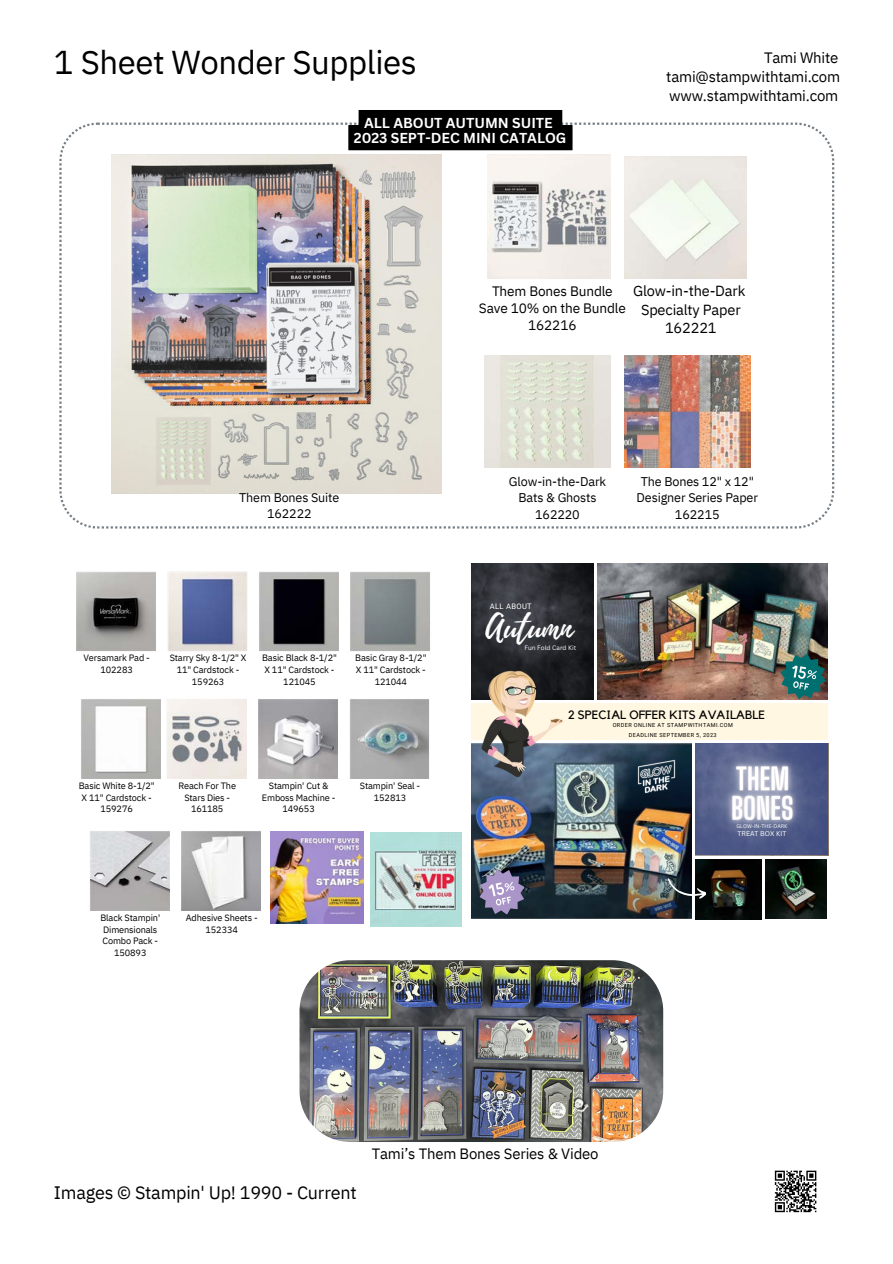
<style>
.page{position:relative;width:893px;height:1264px;background:#fff}
.page>*{position:absolute;margin:0;border:0;box-sizing:border-box;transform-origin:0 0}
.t1{font:34.65px "Playlist Script";color:#fff}
.t2{font:33px "IBM Plex Sans";letter-spacing:-.015em;color:#000}
.t3{font:18px "IBM Plex Sans";letter-spacing:-.015em;color:#000}
.t4{font:15px/19px "IBM Plex Sans";letter-spacing:-.015em;color:#000}
.t5{font:14.85px "IBM Plex Sans";letter-spacing:-.01em;color:#000}
.t6{font:14.55px "IBM Plex Sans";letter-spacing:-.01em;color:#000}
.t7{font:700 13.95px "Canva Sans";color:#fff}
.t8{font:13.65px "IBM Plex Sans";letter-spacing:-.01em;color:#000}
.t9{font:12.6px "IBM Plex Sans";letter-spacing:-.01em;color:#000}
.t10{font:12px "Kollektif";color:#000}
.t11{font:9.15px/11.9px "IBM Plex Sans";letter-spacing:-.015em;color:#000;text-align:center}
.t12{font:7.65px "Roboto";letter-spacing:.045em;color:#fff}
.t13{font:6.75px "Canva Sans";color:#fff}
.t14{font:6.3px "Canva Sans";color:#fff}
.t15{font:5.55px "Roboto";letter-spacing:.075em;color:#000}
.t16{font:5.25px "Canva Sans";color:#fff}
</style>
<div class="page">
<svg style="left:59px;top:123px;width:775px;height:405px"></svg>
<img style="left:112px;top:155px;width:329px;height:338px">
<img style="left:624px;top:355px;width:126px;height:113px">
<img style="left:624px;top:156px;width:122px;height:123px">
<img style="left:487px;top:155px;width:123px;height:124px">
<img style="left:597px;top:563px;width:230px;height:136px">
<img style="left:471px;top:743px;width:220px;height:176px">
<img style="left:765px;top:859px;width:61px;height:60px">
<img style="left:695px;top:859px;width:66px;height:60px">
<div style="left:695px;top:743px;width:133px;height:112px;background:#4e5987"></div>
<svg style="left:471px;top:563px;width:122px;height:136px;background:#2b2d32"></svg>
<img style="left:637px;top:759px;width:39px;height:34px">
<svg style="left:664px;top:877px;width:43px;height:24px"></svg>
<div style="left:471px;top:703px;width:357px;height:36px;background:#fff7e1"></div>
<img style="left:474px;top:664px;width:92px;height:112px">
<svg style="left:776px;top:649px;width:52px;height:51px;background:#4d716a"></svg>
<img style="left:697px;top:739px;width:130px;height:117px">
<svg style="left:474px;top:864px;width:55px;height:55px;background:#62657f"></svg>
<img style="left:299px;top:960px;width:364px;height:181px;border-radius:51px">
<img style="left:370px;top:832px;width:91px;height:94px">
<img style="left:271px;top:831px;width:92px;height:92px">
<svg style="left:76px;top:572px;width:80px;height:79px"></svg>
<svg style="left:338px;top:572px;width:1px;height:79px"></svg>
<svg style="left:350px;top:572px;width:80px;height:79px"></svg>
<svg style="left:81px;top:699px;width:80px;height:80px"></svg>
<svg style="left:167px;top:699px;width:80px;height:80px"></svg>
<svg style="left:258px;top:699px;width:80px;height:80px"></svg>
<svg style="left:350px;top:778px;width:79px;height:1px"></svg>
<svg style="left:90px;top:831px;width:80px;height:80px"></svg>
<svg style="left:181px;top:831px;width:80px;height:80px"></svg>
<img style="left:77px;top:572px;width:78px;height:79px">
<img style="left:168px;top:572px;width:79px;height:79px">
<img style="left:259px;top:572px;width:79px;height:79px">
<img style="left:351px;top:572px;width:78px;height:79px">
<img style="left:81px;top:699px;width:79px;height:79px">
<img style="left:167px;top:699px;width:79px;height:79px">
<img style="left:259px;top:699px;width:78px;height:79px">
<img style="left:350px;top:699px;width:79px;height:79px">
<img style="left:90px;top:831px;width:79px;height:79px">
<img style="left:182px;top:831px;width:78px;height:79px">
<img style="left:484px;top:355px;width:126px;height:113px">
<div style="left:348px;top:110px;width:224px;height:40px;background:#000"></div>
<svg style="left:775px;top:1212px;width:42px;height:1px"></svg>
<svg style="left:774px;top:1170px;width:43px;height:42px"></svg>
<p class="t2" style="left:54px;top:40px;width:364px">1 Sheet Wonder Supplies</p>
<p class="t4" style="left:666px;top:48px;width:175px;text-indent:98px">Tami White tami@stampwithtami.com www.stampwithtami.com</p>
<p class="t7" style="left:364px;top:113px;width:190px">ALL ABOUT AUTUMN SUITE</p>
<p class="t7" style="left:354px;top:128px;width:214px">2023 SEPT-DEC MINI CATALOG</p>
<p class="t8" style="left:492px;top:281px;width:122px">Them Bones Bundle</p>
<p class="t8" style="left:479px;top:298px;width:148px">Save 10% on the Bundle</p>
<p class="t8" style="left:528px;top:315px;width:50px">162216</p>
<p class="t6" style="left:633px;top:281px;width:114px">Glow-in-the-Dark</p>
<p class="t6" style="left:641px;top:300px;width:101px">Specialty Paper</p>
<p class="t6" style="left:665px;top:318px;width:53px">162221</p>
<p class="t9" style="left:239px;top:489px;width:102px">Them Bones Suite</p>
<p class="t9" style="left:267px;top:505px;width:46px">162222</p>
<p class="t9" style="left:509px;top:473px;width:99px">Glow-in-the-Dark</p>
<p class="t9" style="left:518px;top:489px;width:80px">Bats &amp; Ghosts</p>
<p class="t9" style="left:535px;top:506px;width:46px">162220</p>
<p class="t9" style="left:640px;top:473px;width:115px">The Bones 12" x 12"</p>
<p class="t9" style="left:636px;top:489px;width:123px">Designer Series Paper</p>
<p class="t9" style="left:675px;top:506px;width:46px">162215</p>
<p class="t12" style="left:489px;top:602px;width:44px">ALL ABOUT</p>
<p class="t14" style="left:524px;top:643px;width:53px">Fun Fold Card Kit</p>
<p class="t1" style="left:485px;top:604px;width:88px">Autumn</p>
<p class="t11" style="left:83px;top:652px;width:68px">Versamark Pad -<br>102283</p>
<p class="t11" style="left:170px;top:652px;width:78px">Starry Sky 8-1/2" X<br>11" Cardstock -<br>159263</p>
<p class="t11" style="left:262px;top:652px;width:76px">Basic Black 8-1/2"<br>X 11" Cardstock -<br>121045</p>
<p class="t11" style="left:355px;top:652px;width:73px">Basic Gray 8-1/2"<br>X 11" Cardstock -<br>121044</p>
<p class="t10" style="left:568px;top:709px;width:199px">2 SPECIAL OFFER KITS AVAILABLE</p>
<p class="t15" style="left:612px;top:722px;width:122px">ORDER ONLINE AT STAMPWITHTAMI.COM</p>
<p class="t15" style="left:628px;top:731px;width:89px">DEADLINE SEPTEMBER 5, 2023</p>
<p class="t11" style="left:79px;top:779px;width:77px">Basic White 8-1/2"<br>X 11" Cardstock -<br>159276</p>
<p class="t11" style="left:178px;top:779px;width:59px">Reach For The<br>Stars Dies -<br>161185</p>
<p class="t11" style="left:262px;top:779px;width:75px">Stampin' Cut &amp;<br>Emboss Machine -<br>149653</p>
<p class="t11" style="left:360px;top:779px;width:62px">Stampin' Seal -<br>152813</p>
<p class="t16" style="left:736px;top:822px;width:53px">GLOW-IN-THE-DARK</p>
<p class="t13" style="left:737px;top:829px;width:50px">TREAT BOX KIT</p>
<p class="t11" style="left:100px;top:911px;width:61px">Black Stampin'<br>Dimensionals<br>Combo Pack -<br>150893</p>
<p class="t11" style="left:186px;top:911px;width:73px">Adhesive Sheets -<br>152334</p>
<p class="t5" style="left:372px;top:1143px;width:228px">Tami’s Them Bones Series &amp; Video</p>
<p class="t3" style="left:54px;top:1180px;width:304px">Images © Stampin' Up! 1990 - Current</p>
</div>
